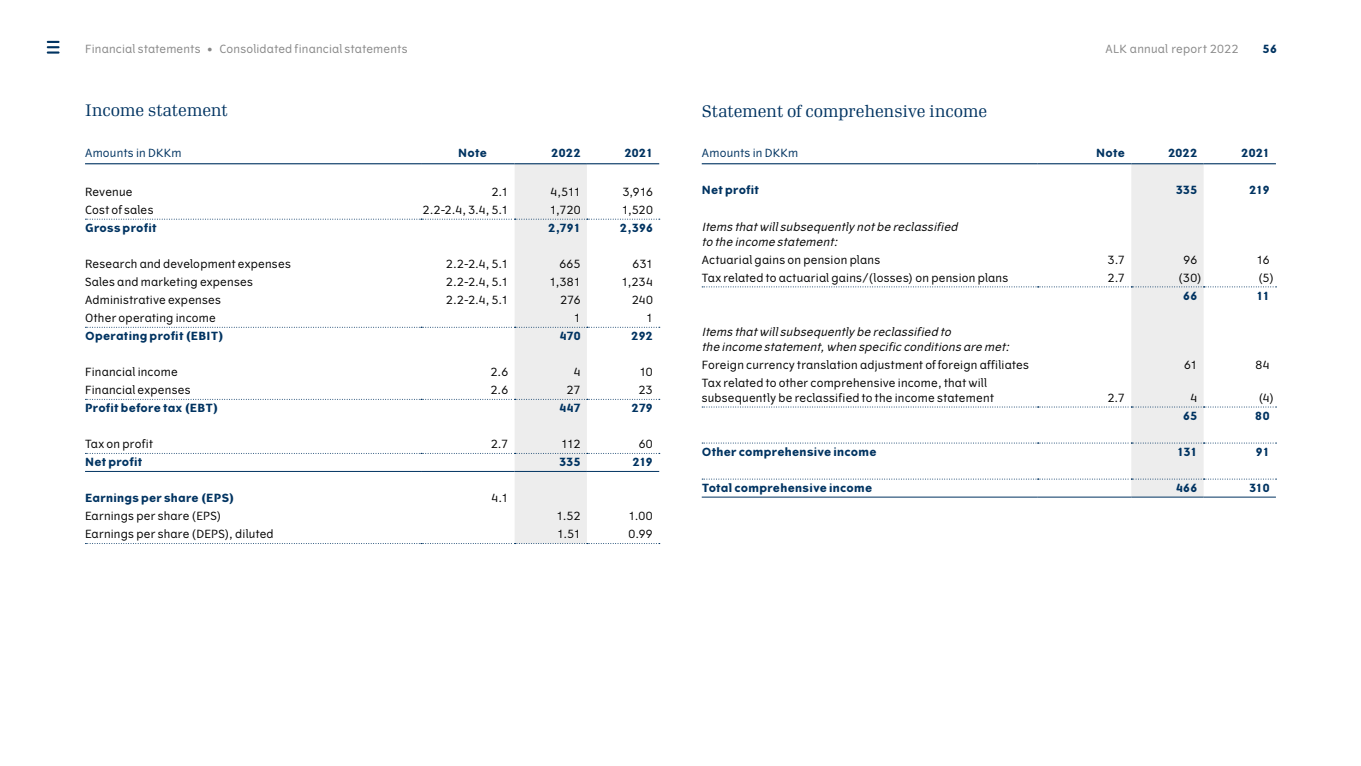
<style>
.page{position:relative;width:1361px;height:766px;background:#fff}
.page>*{position:absolute;margin:0;border:0;box-sizing:border-box;transform-origin:0 0}
.t1{font:16.5px "Seven Serif";color:#003361}
.t2{font:11.25px/15px "Vertigo";letter-spacing:.02em;color:#000}
.t3{font:700 11.25px "Vertigo";letter-spacing:.025em;color:#003361}
.t4{font:italic 11.25px/15px "Vertigo";color:#000}
.t5{font:11.25px "Vertigo";letter-spacing:.02em;color:#878787}
.t6{font:11.25px "Vertigo";letter-spacing:.025em;color:#003361}
</style>
<div class="page">
<svg style="left:85px;top:164px;width:575px;height:380px"></svg>
<hr style="left:85px;top:163px;width:336px;height:1px;background:#003361">
<hr style="left:421px;top:163px;width:93px;height:1px;background:#003361">
<hr style="left:514px;top:163px;width:73px;height:1px;background:#003361">
<hr style="left:587px;top:163px;width:72px;height:1px;background:#003361">
<hr style="left:702px;top:163px;width:335px;height:1px;background:#003361">
<hr style="left:1037px;top:163px;width:94px;height:1px;background:#003361">
<hr style="left:1131px;top:163px;width:72px;height:1px;background:#003361">
<hr style="left:1203px;top:163px;width:73px;height:1px;background:#003361">
<svg style="left:702px;top:164px;width:574px;height:333px"></svg>
<svg style="left:47px;top:41px;width:13px;height:13px"></svg>
<p class="t5" style="left:85px;top:43px;width:324px">Financial statements • Consolidated financial statements</p>
<p class="t5" style="left:1105px;top:43px;width:134px">ALK annual report 2022</p>
<p class="t3" style="left:1262px;top:42px;width:16px">56</p>
<h1 class="t1" style="left:85px;top:100px;width:144px">Income statement</h1>
<h1 class="t1" style="left:702px;top:100px;width:287px">Statement of comprehensive income</h1>
<p class="t6" style="left:702px;top:147px;width:98px">Amounts in DKKm</p>
<p class="t3" style="left:1096px;top:146px;width:30px">Note</p>
<p class="t3" style="left:1168px;top:146px;width:30px">2022</p>
<p class="t3" style="left:1241px;top:146px;width:30px">2021</p>
<p class="t3" style="left:702px;top:183px;width:59px">Net profit</p>
<p class="t3" style="left:1176px;top:183px;width:23px">335</p>
<p class="t3" style="left:1249px;top:183px;width:22px">219</p>
<p class="t4" style="left:702px;top:219px;width:260px">Items thatwillsubsequently notbe reclassified to the income statement:</p>
<p class="t2" style="left:702px;top:252px;width:180px">Actuarial gains on pension plans</p>
<p class="t2" style="left:1108px;top:252px;width:19px">3.7</p>
<p class="t2" style="left:1183px;top:252px;width:15px">96</p>
<p class="t2" style="left:1256px;top:252px;width:15px">16</p>
<p class="t2" style="left:702px;top:270px;width:308px">Tax related to actuarial gains/(losses) on pension plans</p>
<p class="t2" style="left:1107px;top:270px;width:19px">2.7</p>
<p class="t2" style="left:1178px;top:270px;width:25px">(30)</p>
<p class="t2" style="left:1258px;top:270px;width:17px">(5)</p>
<p class="t3" style="left:1183px;top:288px;width:15px">66</p>
<p class="t3" style="left:1256px;top:288px;width:14px">11</p>
<p class="t4" style="left:702px;top:324px;width:312px">Items thatwillsubsequently be reclassified to<br>the income statement,when specific conditions are met:</p>
<p class="t2" style="left:702px;top:357px;width:329px">Foreign currency translation adjustment of foreign affiliates</p>
<p class="t2" style="left:1184px;top:357px;width:14px">61</p>
<p class="t2" style="left:1255px;top:357px;width:16px">84</p>
<p class="t2" style="left:702px;top:375px;width:293px">Tax related to other comprehensive income, that will subsequently be reclassified to the income statement</p>
<p class="t6" style="left:85px;top:147px;width:98px">Amounts in DKKm</p>
<p class="t3" style="left:458px;top:146px;width:30px">Note</p>
<p class="t3" style="left:551px;top:146px;width:30px">2022</p>
<p class="t3" style="left:625px;top:146px;width:30px">2021</p>
<p class="t2" style="left:85px;top:184px;width:49px">Revenue</p>
<p class="t2" style="left:492px;top:184px;width:18px">2.1</p>
<p class="t2" style="left:550px;top:184px;width:32px">4,511</p>
<p class="t2" style="left:623px;top:184px;width:32px">3,916</p>
<p class="t2" style="left:85px;top:202px;width:70px">Cost of sales</p>
<p class="t2" style="left:423px;top:202px;width:87px">2.2-2.4, 3.4, 5.1</p>
<p class="t2" style="left:550px;top:202px;width:32px">1,720</p>
<p class="t2" style="left:622px;top:202px;width:32px">1,520</p>
<p class="t3" style="left:85px;top:221px;width:73px">Gross profit</p>
<p class="t3" style="left:548px;top:221px;width:33px">2,791</p>
<p class="t3" style="left:620px;top:221px;width:34px">2,396</p>
<p class="t2" style="left:85px;top:256px;width:207px">Research and development expenses</p>
<p class="t2" style="left:446px;top:256px;width:63px">2.2-2.4, 5.1</p>
<p class="t2" style="left:559px;top:256px;width:23px">665</p>
<p class="t2" style="left:632px;top:256px;width:22px">631</p>
<p class="t2" style="left:85px;top:274px;width:169px">Sales and marketing expenses</p>
<p class="t2" style="left:446px;top:274px;width:63px">2.2-2.4, 5.1</p>
<p class="t2" style="left:549px;top:274px;width:33px">1,381</p>
<p class="t2" style="left:621px;top:274px;width:33px">1,234</p>
<p class="t2" style="left:85px;top:292px;width:138px">Administrative expenses</p>
<p class="t2" style="left:446px;top:292px;width:63px">2.2-2.4, 5.1</p>
<p class="t2" style="left:560px;top:292px;width:21px">276</p>
<p class="t2" style="left:632px;top:292px;width:22px">240</p>
<p class="t2" style="left:85px;top:310px;width:132px">Other operating income</p>
<p class="t2" style="left:574px;top:310px;width:8px">1</p>
<p class="t2" style="left:646px;top:310px;width:8px">1</p>
<p class="t3" style="left:85px;top:329px;width:140px">Operating profit (EBIT)</p>
<p class="t3" style="left:560px;top:329px;width:22px">470</p>
<p class="t3" style="left:631px;top:329px;width:23px">292</p>
<p class="t2" style="left:85px;top:364px;width:94px">Financial income</p>
<p class="t2" style="left:491px;top:364px;width:19px">2.6</p>
<p class="t2" style="left:574px;top:364px;width:8px">4</p>
<p class="t2" style="left:639px;top:364px;width:15px">10</p>
<p class="t2" style="left:85px;top:382px;width:107px">Financial expenses</p>
<p class="t2" style="left:491px;top:382px;width:19px">2.6</p>
<p class="t2" style="left:567px;top:382px;width:15px">27</p>
<p class="t2" style="left:639px;top:382px;width:15px">23</p>
<p class="t3" style="left:85px;top:401px;width:135px">Profit before tax (EBT)</p>
<p class="t3" style="left:559px;top:401px;width:22px">447</p>
<p class="t3" style="left:632px;top:401px;width:22px">279</p>
<p class="t2" style="left:85px;top:436px;width:69px">Tax on profit</p>
<p class="t2" style="left:491px;top:436px;width:19px">2.7</p>
<p class="t2" style="left:561px;top:436px;width:21px">112</p>
<p class="t2" style="left:639px;top:436px;width:16px">60</p>
<p class="t3" style="left:85px;top:455px;width:59px">Net profit</p>
<p class="t3" style="left:559px;top:455px;width:23px">335</p>
<p class="t3" style="left:633px;top:455px;width:22px">219</p>
<p class="t3" style="left:85px;top:491px;width:151px">Earnings per share (EPS)</p>
<p class="t2" style="left:491px;top:490px;width:18px">4.1</p>
<p class="t2" style="left:85px;top:508px;width:138px">Earnings per share (EPS)</p>
<p class="t2" style="left:556px;top:508px;width:25px">1.52</p>
<p class="t2" style="left:628px;top:508px;width:26px">1.00</p>
<p class="t2" style="left:85px;top:526px;width:190px">Earnings per share (DEPS), diluted</p>
<p class="t2" style="left:557px;top:526px;width:25px">1.51</p>
<p class="t2" style="left:628px;top:526px;width:26px">0.99</p>
<p class="t2" style="left:1107px;top:390px;width:19px">2.7</p>
<p class="t2" style="left:1190px;top:390px;width:8px">4</p>
<p class="t2" style="left:1258px;top:390px;width:17px">(4)</p>
<p class="t3" style="left:1183px;top:409px;width:15px">65</p>
<p class="t3" style="left:1255px;top:409px;width:16px">80</p>
<p class="t3" style="left:702px;top:445px;width:176px">Other comprehensive income</p>
<p class="t3" style="left:1177px;top:445px;width:21px">131</p>
<p class="t3" style="left:1256px;top:445px;width:15px">91</p>
<p class="t3" style="left:702px;top:481px;width:172px">Total comprehensive income</p>
<p class="t3" style="left:1176px;top:481px;width:23px">466</p>
<p class="t3" style="left:1249px;top:481px;width:22px">310</p>
</div>
